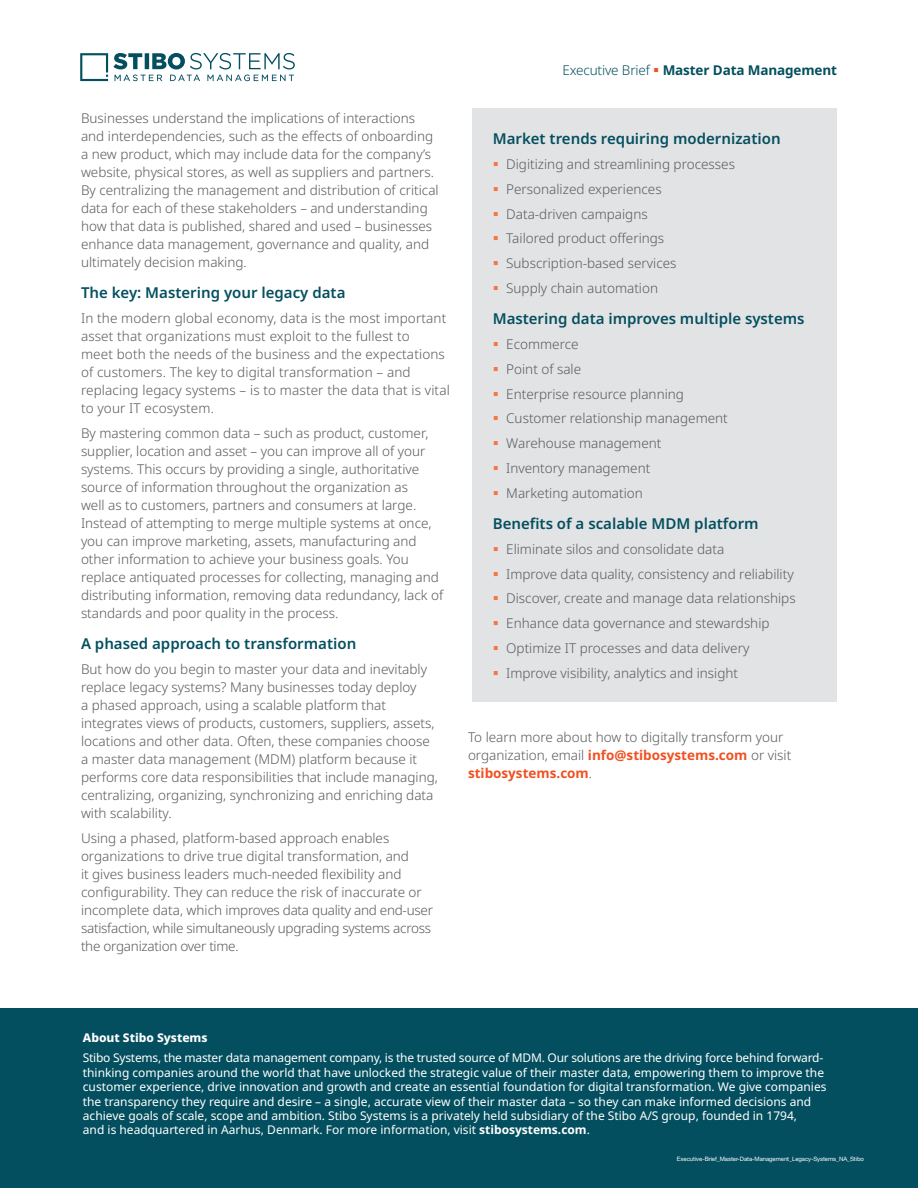
<style>
.page{position:relative;width:918px;height:1188px;background:#fff}
.page>*{position:absolute;margin:0;border:0;box-sizing:border-box;transform-origin:0 0}
.t1{font:600 15px "Noto Sans";color:#044f5f}
.t2{font:300 13.5px/18px "Noto Sans";color:#58595b}
.t3{font:700 13.5px "Noto Sans";letter-spacing:-.01em;color:#044f5f}
.t4{font:12px/14.4px "Noto Sans";color:#fff}
.t5{font:800 12px "Noto Sans";color:#fff}
.t6{font:6px "Helvetica Neue LT Std";letter-spacing:-.01em;color:#fff}
.s1{font-weight:300}
.s2{color:#f05123}
.s3{font-weight:700;color:#f05123}
.s4{font-weight:700}
</style>
<div class="page">
<svg style="left:80px;top:53px;width:215px;height:28px"></svg>
<div style="left:472px;top:108px;width:365px;height:594px;background:#e2e3e4"></div>
<div style="left:0;top:1009px;width:918px;height:179px;background:#044f5f"></div>
<p class="t2" style="left:81px;top:109px;width:359px">Businesses understand the implications of interactions and interdependencies, such as the effects of onboarding a new product, which may include data for the company’s website, physical stores, as well as suppliers and partners.<br>By centralizing the management and distribution of critical data for each of these stakeholders – and understanding how that data is published, shared and used – businesses enhance data management, governance and quality, and ultimately decision making.</p>
<p class="t1" style="left:81px;top:282px;width:266px">The key: Mastering your legacy data</p>
<p class="t2" style="left:81px;top:310px;width:370px">In the modern global economy, data is the most important asset that organizations must exploit to the fullest to<br>meet both the needs of the business and the expectations of customers. The key to digital transformation – and replacing legacy systems – is to master the data that is vital to your IT ecosystem.</p>
<p class="t2" style="left:81px;top:424px;width:364px">By mastering common data – such as product, customer, supplier, location and asset – you can improve all of your systems. This occurs by providing a single, authoritative source of information throughout the organization as<br>well as to customers, partners and consumers at large.<br>Instead of attempting to merge multiple systems at once, you can improve marketing, assets, manufacturing and other information to achieve your business goals. You replace antiquated processes for collecting, managing and distributing information, removing data redundancy, lack of standards and poor quality in the process.</p>
<p class="t1" style="left:81px;top:633px;width:277px">A phased approach to transformation</p>
<p class="t2" style="left:81px;top:661px;width:358px">But how do you begin to master your data and inevitably replace legacy systems? Many businesses today deploy<br>a phased approach, using a scalable platform that integrates views of products, customers, suppliers, assets, locations and other data. Often, these companies choose a master data management (MDM) platform because it performs core data responsibilities that include managing, centralizing, organizing, synchronizing and enriching data with scalability.</p>
<p class="t2" style="left:81px;top:829px;width:354px">Using a phased, platform-based approach enables organizations to drive true digital transformation, and<br>it gives business leaders much-needed flexibility and configurability. They can reduce the risk of inaccurate or incomplete data, which improves data quality and end-user satisfaction, while simultaneously upgrading systems across the organization over time.</p>
<p class="t3" style="left:562px;top:60px;width:276px"><span class="s1">Executive Brief</span> <span class="s2">▪</span> Master Data Management</p>
<p class="t1" style="left:493px;top:128px;width:289px">Market trends requiring modernization</p>
<p class="t2" style="left:506px;top:152px;width:230px;line-height:24.8px">Digitizing and streamlining processes<br>Personalized experiences<br>Data-driven campaigns<br>Tailored product offerings<br>Subscription-based services<br>Supply chain automation</p>
<p class="t1" style="left:493px;top:308px;width:313px">Mastering data improves multiple systems</p>
<p class="t2" style="left:506px;top:332px;width:223px;line-height:24.8px">Ecommerce<br>Point of sale<br>Enterprise resource planning<br>Customer relationship management<br>Warehouse management<br>Inventory management<br>Marketing automation</p>
<p class="t1" style="left:493px;top:513px;width:267px">Benefits of a scalable MDM platform</p>
<p class="t2" style="left:506px;top:537px;width:291px;line-height:24.8px">Eliminate silos and consolidate data<br>Improve data quality, consistency and reliability Discover, create and manage data relationships Enhance data governance and stewardship Optimize IT processes and data delivery Improve visibility, analytics and insight</p>
<p class="t2" style="left:468px;top:728px;width:325px">To learn more about how to digitally transform your organization, email <span class="s3">info@stibosystems.com</span> or visit <span class="s3">stibosystems.com</span>.</p>
<p class="t5" style="left:83px;top:1030px;width:126px">About Stibo Systems</p>
<p class="t4" style="left:83px;top:1052px;width:745px">Stibo Systems, the master data management company, is the trusted source of MDM. Our solutions are the driving force behind forward&shy;thinking companies around the world that have unlocked the strategic value of their master data, empowering them to improve the customer experience, drive innovation and growth and create an essential foundation for digital transformation. We give companies the transparency they require and desire – a single, accurate view of their master data – so they can make informed decisions and achieve goals of scale, scope and ambition. Stibo Systems is a privately held subsidiary of the Stibo A/S group, founded in 1794,<br>and is headquartered in Aarhus, Denmark. For more information, visit <span class="s4">stibosystems.com</span>.</p>
<p class="t6" style="left:677px;top:1155px;width:189px">Executive-Brief_Master-Data-Management_Legacy-Systems_NA_Stibo</p>
</div>
